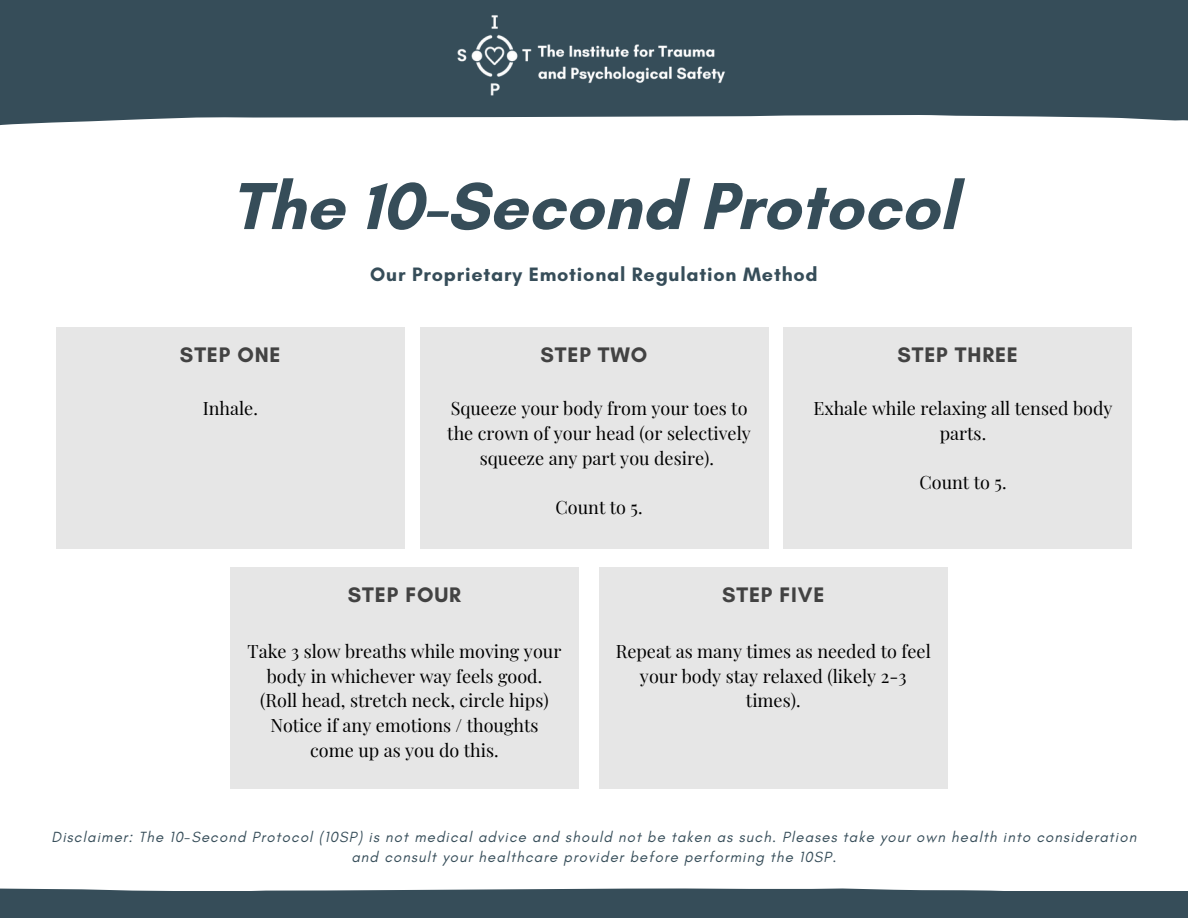
<style>
.page{position:relative;width:1188px;height:918px;background:#364d59}
.page>*{position:absolute;margin:0;border:0;box-sizing:border-box;transform-origin:0 0}
.t1{font:700 67.65px "Glacial Indifference";color:#364d59}
.t2{font:700 21.45px "Glacial Indifference";letter-spacing:.04em;color:#424242}
.t3{font:700 19.8px "Glacial Indifference";letter-spacing:.04em;color:#364d59}
.t4{font:18px/24.8px "Playfair Display";color:#000;text-align:center}
.t5{font:italic 15px/20.2px "Glacial Indifference";letter-spacing:.07em;color:#364d59;text-align:center}
</style>
<div class="page">
<div style="left:0;top:115px;width:1188px;height:776px;background:#fff"></div>
<div style="left:56px;top:327px;width:349px;height:222px;background:#e6e6e6"></div>
<div style="left:230px;top:567px;width:349px;height:222px;background:#e6e6e6"></div>
<div style="left:420px;top:327px;width:349px;height:222px;background:#e6e6e6"></div>
<div style="left:599px;top:567px;width:349px;height:222px;background:#e6e6e6"></div>
<div style="left:784px;top:327px;width:348px;height:222px;background:#e6e6e6"></div>
<img style="left:447px;top:15px;width:294px;height:120px">
<h1 class="t1" style="left:231px;top:165px;width:728px">The 10-Second Protocol</h1>
<p class="t3" style="left:370px;top:263px;width:449px">Our Proprietary Emotional Regulation Method</p>
<p class="t2" style="left:180px;top:342px;width:102px">STEP ONE</p>
<p class="t2" style="left:897px;top:342px;width:122px">STEP THREE</p>
<p class="t2" style="left:541px;top:342px;width:108px">STEP TWO</p>
<p class="t4" style="left:203px;top:395px;width:57px">Inhale.</p>
<p class="t4" style="left:447px;top:395px;width:305px">Squeeze your body from your toes to the crown of your head (or selectively squeeze any part you desire).</p>
<p class="t4" style="left:556px;top:494px;width:89px">Count to 5.</p>
<p class="t4" style="left:813px;top:395px;width:301px">Exhale while relaxing all tensed body parts.</p>
<p class="t4" style="left:920px;top:470px;width:89px">Count to 5.</p>
<p class="t2" style="left:348px;top:582px;width:115px">STEP FOUR</p>
<p class="t2" style="left:722px;top:582px;width:104px">STEP FIVE</p>
<p class="t4" style="left:248px;top:638px;width:315px">Take 3 slow breaths while moving your body in whichever way feels good. (Roll head, stretch neck, circle hips)<br>Notice if any emotions / thoughts come up as you do this.</p>
<p class="t4" style="left:616px;top:638px;width:317px">Repeat as many times as needed to feel your body stay relaxed (likely 2-3 times).</p>
<p class="t5" style="left:52px;top:826px;width:1086px">Disclaimer: The 10-Second Protocol (10SP) is not medical advice and should not be taken as such. Pleases take your own health into consideration and consult your healthcare provider before performing the 10SP.</p>
</div>
